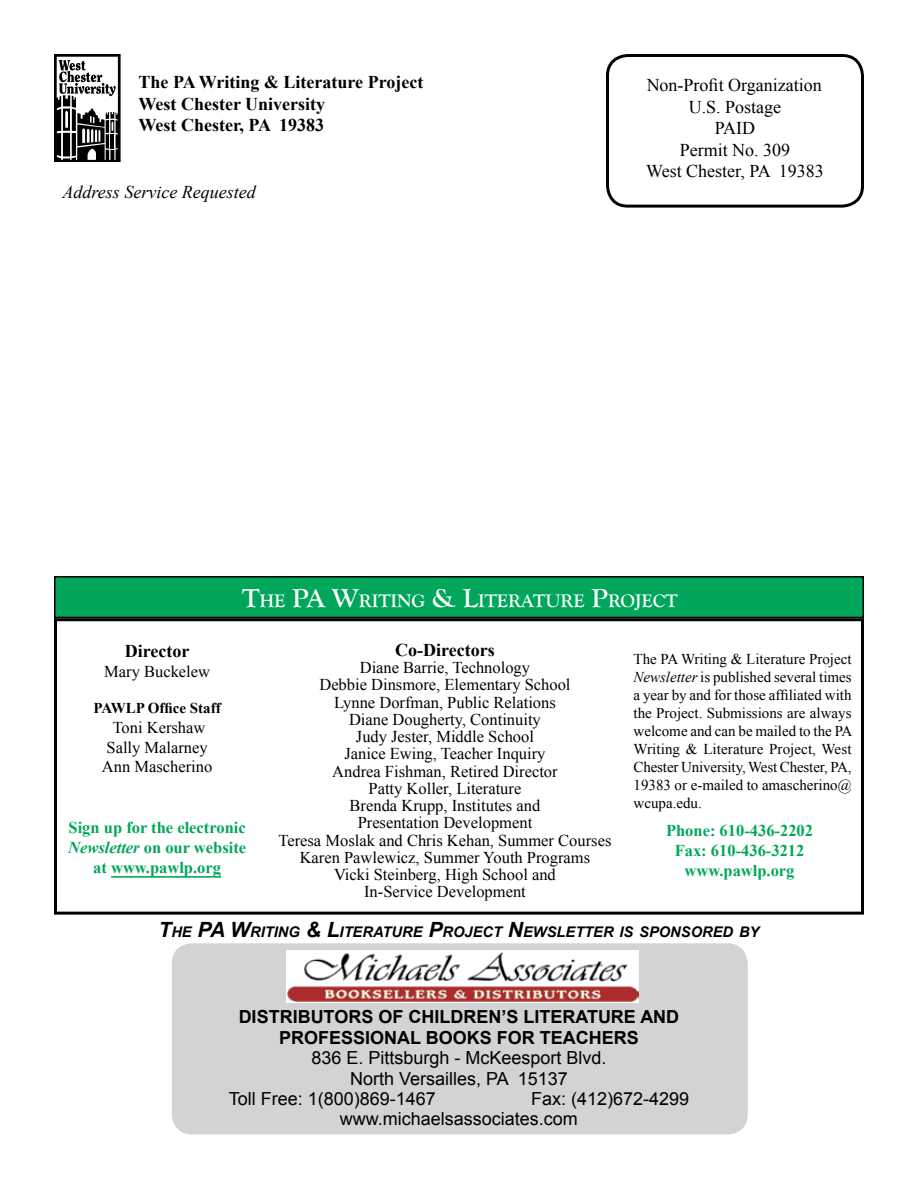
<style>
.page{position:relative;width:918px;height:1188px;background:#fff}
.page>*{position:absolute;margin:0;border:0;box-sizing:border-box;transform-origin:0 0}
.t1{font:700 18.9px "Goudy Old Style T";color:#fff}
.t2{font:18px/20.2px "Arial";color:#000}
.t3{font:700 18px/21.6px "Times New Roman";color:#000}
.t4{font:18px/21.6px "Times New Roman";color:#000;text-align:center}
.t5{font:700 18px/21.6px "Arial";color:#000;text-align:center}
.t6{font:italic 18px "Times New Roman";color:#000}
.t7{font:16.5px/17.2px "Times New Roman";color:#000;text-align:center}
.t8{font:700 16.5px/19.8px "Times New Roman";color:#00a659;text-align:center}
.t9{font:15px/18px "Times New Roman";color:#000;text-align:justify}
.t10{font:700 15px "Times New Roman";color:#000}
.t11{font:italic 700 14.7px "Arial";color:#000}
.s1{font-size:27px}
.s2{font-style:italic}
.s3{font-size:21px}
</style>
<div class="page">
<div style="left:172px;top:943px;width:576px;height:192px;background:#d1d3d4;border-radius:20px"></div>
<div style="left:55px;top:577px;width:808px;height:40px;background:#00a659"></div>
<div style="left:54px;top:576px;width:810px;height:42px;border:2px solid #000"></div>
<div style="left:54px;top:618px;width:810px;height:297px;border:3px solid #000"></div>
<img style="left:286px;top:951px;width:352px;height:51px">
<div style="left:54px;top:54px;width:67px;height:108px;border:3px solid #000"></div>
<svg style="left:55px;top:60px;width:65px;height:102px"></svg>
<div style="left:606px;top:54px;width:258px;height:154px;border:3px solid #000;border-radius:20px"></div>
<hr style="left:111px;top:876px;width:110px;height:2px;background:#00a659">
<p class="t3" style="left:139px;top:71px;width:286px">The PA Writing &amp; Literature Project<br>West Chester University<br>West Chester, PA 19383</p>
<p class="t6" style="left:63px;top:180px;width:195px">Address Service Requested</p>
<p class="t4" style="left:646px;top:74px;width:179px">Non-Profit Organization<br>U.S. Postage<br>PAID<br>Permit No. 309<br>West Chester, PA 19383</p>
<p class="t1" style="left:242px;top:590px;width:437px"><span class="s1">T</span>HE <span class="s1">PA W</span>RITING <span class="s1">&amp; L</span>ITERATURE <span class="s1">P</span>ROJECT</p>
<p class="t3" style="left:125px;top:640px;width:66px">Director</p>
<p class="t7" style="left:104px;top:663px;width:107px">Mary Buckelew</p>
<p class="t10" style="left:94px;top:698px;width:129px">PAWLP Office Staff</p>
<p class="t7" style="left:102px;top:717px;width:112px;line-height:19.8px">Toni Kershaw<br>Sally Malarney<br>Ann Mascherino</p>
<p class="t8" style="left:68px;top:818px;width:179px">Sign up for the electronic<br><span class="s2">Newsletter</span> on our website at www.pawlp.org</p>
<p class="t3" style="left:395px;top:639px;width:101px">Co-Directors</p>
<p class="t7" style="left:279px;top:659px;width:334px">Diane Barrie, Technology<br>Debbie Dinsmore, Elementary School<br>Lynne Dorfman, Public Relations<br>Diane Dougherty, Continuity<br>Judy Jester, Middle School<br>Janice Ewing, Teacher Inquiry<br>Andrea Fishman, Retired Director<br>Patty Koller, Literature<br>Brenda Krupp, Institutes and<br>Presentation Development<br>Teresa Moslak and Chris Kehan, Summer Courses<br>Karen Pawlewicz, Summer Youth Programs<br>Vicki Steinberg, High School and<br>In-Service Development</p>
<p class="t9" style="left:634px;top:650px;width:220px">The PA Writing &amp; Literature Project <span class="s2">Newsletter</span> is published several times a year by and for those affiliated with the Project. Submissions are always welcome and can be mailed to the PA Writing &amp; Literature Project, West Chester University, West Chester, PA, 19383 or e-mailed to amascherino@ wcupa.edu.</p>
<p class="t8" style="left:666px;top:820px;width:149px">Phone: 610-436-2202<br>Fax: 610-436-3212 www.pawlp.org</p>
<p class="t11" style="left:159px;top:922px;width:602px"><span class="s3">T</span>HE <span class="s3">PA W</span>RITING <span class="s3">&amp; L</span>ITERATURE <span class="s3">P</span>ROJECT <span class="s3">N</span>EWSLETTER IS SPONSORED BY</p>
<p class="t5" style="left:239px;top:1006px;width:442px">DISTRIBUTORS OF CHILDREN’S LITERATURE AND<br>PROFESSIONAL BOOKS FOR TEACHERS</p>
<p class="t2" style="left:311px;top:1048px;width:297px">836 E. Pittsburgh - McKeesport Blvd.</p>
<p class="t2" style="left:350px;top:1068px;width:219px">North Versailles, PA 15137</p>
<p class="t2" style="left:229px;top:1089px;width:209px">Toll Free: 1(800)869-1467</p>
<p class="t2" style="left:340px;top:1089px;width:351px;text-indent:191px">Fax: (412)672-4299 www.michaelsassociates.com</p>
</div>
